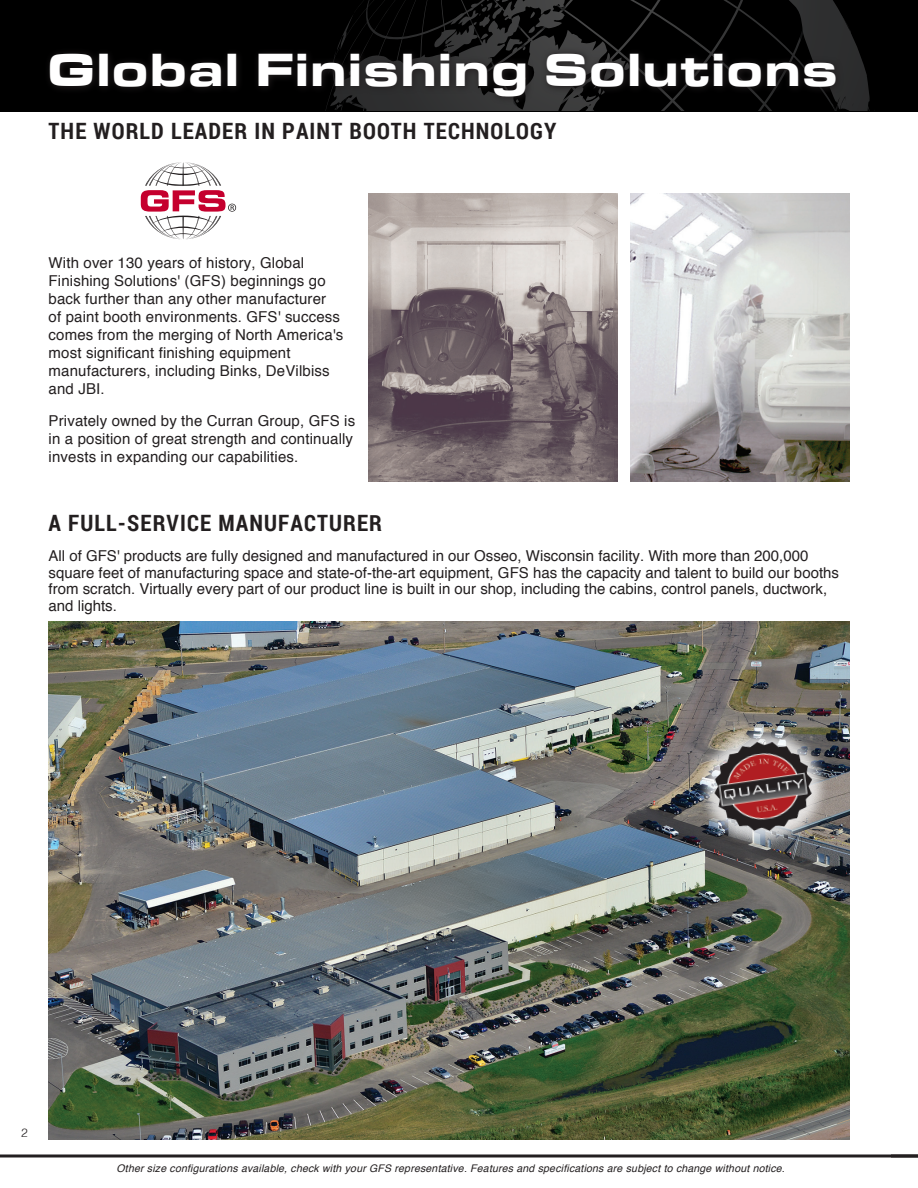
<style>
.page{position:relative;width:918px;height:1188px;background:#fff}
.page>*{position:absolute;margin:0;border:0;box-sizing:border-box;transform-origin:0 0}
.t1{font:48px "Microgramma D Bold Exte";letter-spacing:.065em;color:#fff}
.t2{font:700 22.5px "Roboto Condensed";letter-spacing:.05em;color:#231f20}
.t3{font:15px/18px "Helvetica";letter-spacing:.01em;color:#231f20}
.t4{font:300 12px "Helvetica";color:#231f20}
.t5{font:italic 10.5px "Helvetica";color:#231f20}
</style>
<div class="page">
<hr style="left:0;top:1154px;width:918px;height:3px;background:#231f20">
<div style="left:0;top:0;width:918px;height:112px;background:#000"></div>
<svg style="left:325px;top:0;width:260px;height:111px"></svg>
<img style="left:49px;top:621px;width:801px;height:518px">
<img style="left:369px;top:194px;width:248px;height:288px">
<svg style="left:49px;top:47px;width:795px;height:58px"></svg>
<img style="left:631px;top:194px;width:219px;height:288px">
<img style="left:681px;top:706px;width:166px;height:161px">
<img style="left:704px;top:730px;width:120px;height:111px">
<svg style="left:141px;top:162px;width:95px;height:77px"></svg>
<p class="t1" style="left:49px;top:38px;width:790px">Global Finishing Solutions</p>
<p class="t2" style="left:49px;top:115px;width:509px">THE WORLD LEADER IN PAINT BOOTH TECHNOLOGY</p>
<p class="t3" style="left:49px;top:254px;width:296px">With over 130 years of history, Global Finishing Solutions' (GFS) beginnings go back further than any other manufacturer<br>of paint booth environments. GFS' success comes from the merging of North America's most significant finishing equipment manufacturers, including Binks, DeVilbiss and JBI.</p>
<p class="t3" style="left:49px;top:412px;width:308px">Privately owned by the Curran Group, GFS is in a position of great strength and continually invests in expanding our capabilities.</p>
<p class="t2" style="left:49px;top:507px;width:335px">A FULL-SERVICE MANUFACTURER</p>
<p class="t3" style="left:49px;top:548px;width:792px;line-height:16.5px">All of GFS' products are fully designed and manufactured in our Osseo, Wisconsin facility. With more than 200,000 square feet of manufacturing space and state-of-the-art equipment, GFS has the capacity and talent to build our booths from scratch. Virtually every part of our product line is built in our shop, including the cabins, control panels, ductwork, and lights.</p>
<p class="t4" style="left:21px;top:1123px;width:8px">2</p>
<p class="t5" style="left:117px;top:1160px;width:673px">Othersizeconfigurationsavailable,checkwithyourGFS representative.Featuresandspecificationsaresubjecttochangewithoutnotice.</p>
</div>
